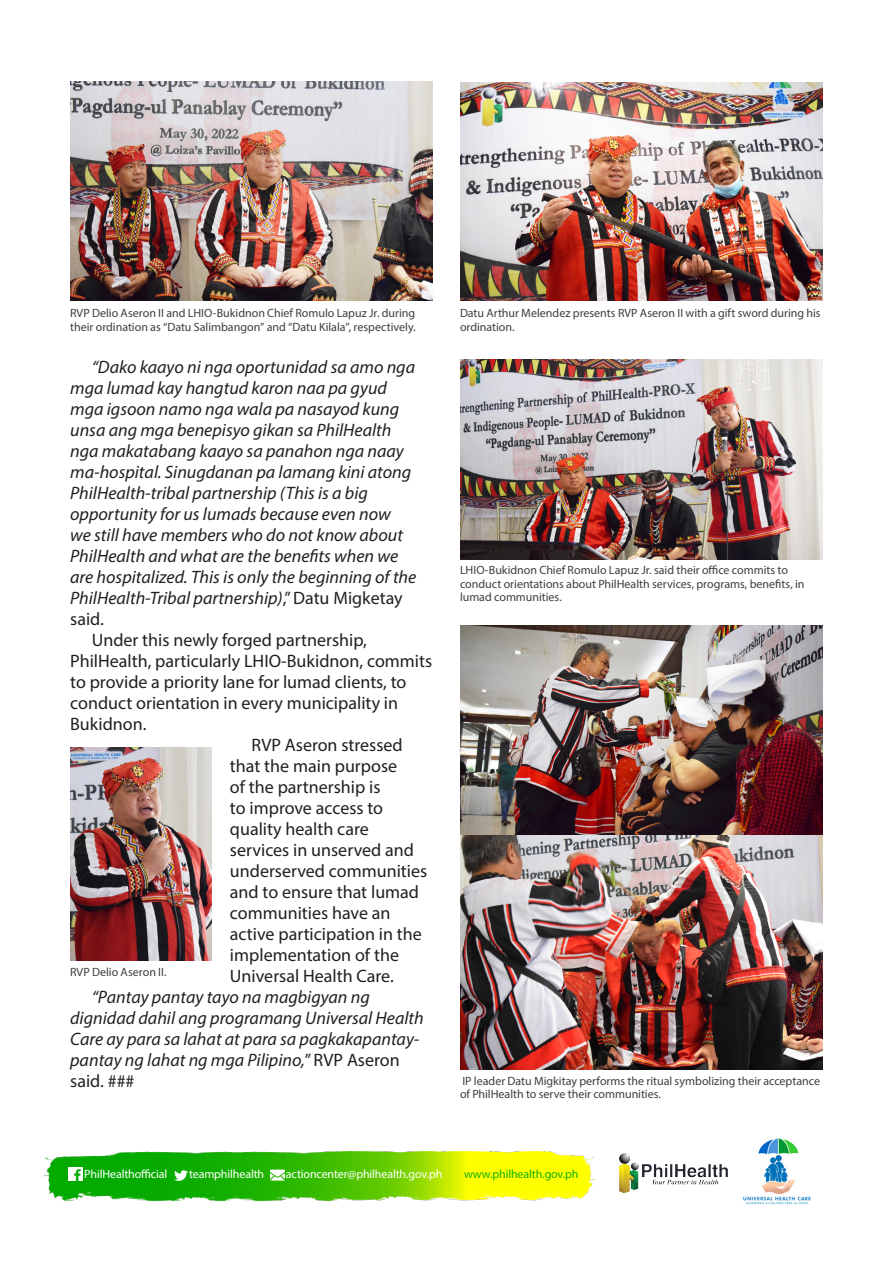
<style>
.page{position:relative;width:893px;height:1263px;background:#fff}
.page>*{position:absolute;margin:0;border:0;box-sizing:border-box;transform-origin:0 0}
.t1{font:italic 18px/21px "Myriad Pro";color:#231f20}
.t2{font:18px/21px "Myriad Pro";color:#231f20}
.t3{font:12px/13.5px "Myriad Pro";color:#3e3e3f}
.t4{font:12px "Myriad Pro";letter-spacing:-.01em;color:#fff}
.t5{font:12px "Myriad Pro";letter-spacing:-.01em;color:#16b000}
.s1{font-style:normal}
</style>
<div class="page">
<img style="left:44px;top:1151px;width:552px;height:50px">
<img style="left:743px;top:1138px;width:68px;height:67px">
<img style="left:619px;top:1153px;width:109px;height:41px">
<img style="left:69px;top:1167px;width:13px;height:14px">
<svg style="left:175px;top:1169px;width:12px;height:13px"></svg>
<img style="left:271px;top:1168px;width:13px;height:14px">
<img style="left:460px;top:360px;width:363px;height:199px">
<img style="left:70px;top:747px;width:142px;height:213px">
<img style="left:460px;top:82px;width:363px;height:219px">
<img style="left:460px;top:626px;width:363px;height:209px">
<img style="left:460px;top:835px;width:363px;height:234px">
<img style="left:70px;top:81px;width:363px;height:220px">
<p class="t3" style="left:70px;top:306px;width:347px">RVP Delio Aseron II and LHIO-Bukidnon Chief Romulo Lapuz Jr. during their ordination as “Datu Salimbangon” and “Datu Kilala”, respectively.</p>
<p class="t1" style="left:70px;top:356px;width:348px;text-indent:22px">“Dako kaayo ni nga oportunidad sa amo nga mga lumad kay hangtud karon naa pa gyud mga igsoon namo nga wala pa nasayod kung unsa ang mga benepisyo gikan sa PhilHealth nga makatabang kaayo sa panahon nga naay ma-hospital. Sinugdanan pa lamang kini atong PhilHealth-tribal partnership (This is a big opportunity for us lumads because even now<br>we still have members who do not know about PhilHealth and what are the benefits when we are hospitalized. This is only the beginning of the PhilHealth-Tribal partnership)<span class="s1">,” Datu Migketay said.</span></p>
<p class="t2" style="left:70px;top:629px;width:363px;text-indent:22px">Under this newly forged partnership, PhilHealth, particularly LHIO-Bukidnon, commits to provide a priority lane for lumad clients, to conduct orientation in every municipality in Bukidnon.</p>
<p class="t2" style="left:230px;top:734px;width:199px;text-indent:22px">RVP Aseron stressed that the main purpose<br>of the partnership is<br>to improve access to quality health care services in unserved and underserved communities and to ensure that lumad communities have an active participation in the implementation of the<br>Universal Health Care.</p>
<p class="t1" style="left:70px;top:986px;width:355px;text-indent:22px">“Pantay pantay tayo na magbigyan ng dignidad dahil ang programang Universal Health Care ay para sa lahat at para sa pagkakapantay&shy;pantay ng lahat ng mga Pilipino,<span class="s1">” RVP Aseron said. ###</span></p>
<p class="t3" style="left:70px;top:964px;width:98px">RVP Delio Aseron II.</p>
<p class="t3" style="left:460px;top:306px;width:362px">Datu Arthur Melendez presents RVP Aseron II with a gift sword during his ordination.</p>
<p class="t3" style="left:460px;top:563px;width:346px">LHIO-Bukidnon Chief Romulo Lapuz Jr. said their office commits to conduct orientations about PhilHealth services, programs, benefits, in lumad communities.</p>
<p class="t3" style="left:460px;top:1074px;width:362px">IP leader Datu Migkitay performs the ritual symbolizing their acceptance of PhilHealth to serve their communities.</p>
<p class="t4" style="left:84px;top:1167px;width:85px">PhilHealthofficial</p>
<p class="t4" style="left:189px;top:1167px;width:77px">teamphilhealth</p>
<p class="t4" style="left:286px;top:1167px;width:158px">actioncenter@philhealth.gov.ph</p>
<p class="t5" style="left:464px;top:1167px;width:116px">www.philhealth.gov.ph</p>
</div>
